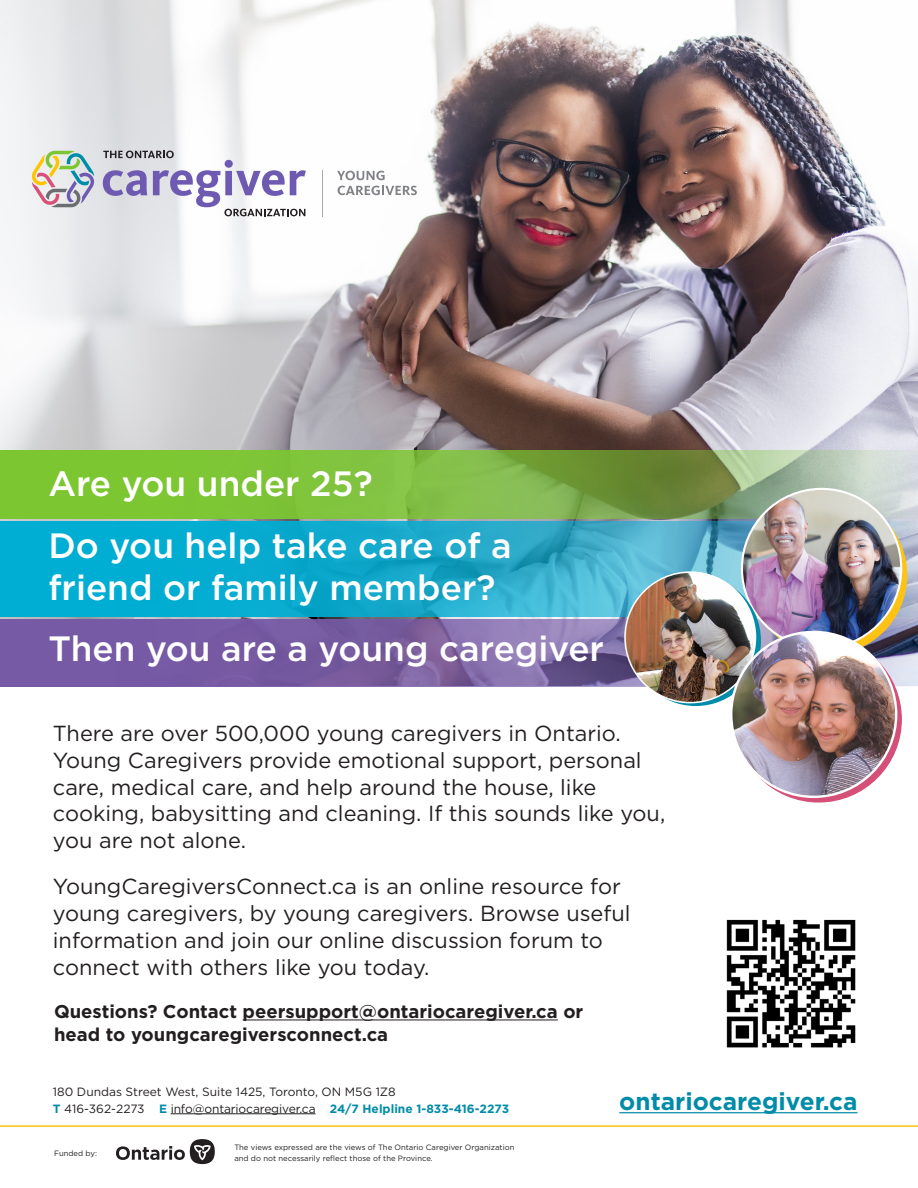
<style>
.page{position:relative;width:918px;height:1188px;background:#fff}
.page>*{position:absolute;margin:0;border:0;box-sizing:border-box;transform-origin:0 0}
.t1{font:500 35.1px/42.2px "Gotham";color:#fff}
.CF_body_text{font:700 24.45px "Gotham";color:#008ca8}
.CF_body_text-2{font:21.75px/26.8px "Gotham";color:#231f20}
.CF_body_text-3{font:700 18.45px/22.8px "Gotham";color:#231f20}
.CF_body_text-4{font:12px "Gotham";letter-spacing:-.005em;color:#231f20}
.CF_body_text-5{font:7.65px/10.6px "Gotham";color:#231f20}
.s1{font-weight:700;color:#008ca8}
</style>
<div class="page">
<img style="left:0;top:0;width:918px;height:619px">
<svg style="left:0;top:450px;width:918px;height:68px;background:#85b950"></svg>
<svg style="left:0;top:521px;width:918px;height:96px;background:#21adce"></svg>
<svg style="left:0;top:619px;width:918px;height:68px;background:#7c64a4"></svg>
<svg style="left:748px;top:496px;width:159px;height:159px"></svg>
<img style="left:742px;top:489px;width:159px;height:159px;border-radius:80px">
<svg style="left:631px;top:576px;width:130px;height:130px"></svg>
<img style="left:625px;top:572px;width:130px;height:131px;border-radius:65px">
<svg style="left:736px;top:637px;width:165px;height:165px"></svg>
<img style="left:731px;top:632px;width:165px;height:165px;border-radius:82px">
<svg style="left:337px;top:171px;width:48px;height:9px"></svg>
<svg style="left:338px;top:186px;width:79px;height:9px"></svg>
<svg style="left:103px;top:151px;width:203px;height:65px"></svg>
<svg style="left:32px;top:151px;width:62px;height:56px;background:#c5c6bc"></svg>
<hr style="left:323px;top:170px;width:1px;height:46px;background:#a8a9ad">
<hr style="left:243px;top:1020px;width:315px;height:1px;background:#231f20">
<hr style="left:171px;top:1113px;width:145px;height:1px;background:#231f20">
<hr style="left:619px;top:1112px;width:239px;height:1px;background:#008ca8">
<svg style="left:116px;top:1146px;width:69px;height:14px"></svg>
<div style="left:190px;top:1139px;width:25px;height:25px;background:#231f20;border-radius:50%"></div>
<svg style="left:194px;top:1145px;width:17px;height:15px"></svg>
<hr style="left:0;top:1125px;width:918px;height:2px;background:#fec214">
<img style="left:726px;top:919px;width:130px;height:129px">
<p class="t1" style="left:48px;top:462px;width:326px">Are you under 25?</p>
<p class="t1" style="left:48px;top:524px;width:465px">Do you help take care of a friend or family member?</p>
<p class="t1" style="left:48px;top:627px;width:557px">Then you are a young caregiver</p>
<p class="CF_body_text-2" style="left:53px;top:719px;width:614px">There are over 500,000 young caregivers in Ontario.<br>Young Caregivers provide emotional support, personal care, medical care, and help around the house, like cooking, babysitting and cleaning. If this sounds like you, you are not alone.</p>
<p class="CF_body_text-2" style="left:53px;top:873px;width:579px">YoungCaregiversConnect.ca is an online resource for young caregivers, by young caregivers. Browse useful information and join our online discussion forum to connect with others like you today.</p>
<p class="CF_body_text-3" style="left:54px;top:1000px;width:531px">Questions? Contact peersupport@ontariocaregiver.ca or head to youngcaregiversconnect.ca</p>
<p class="CF_body_text-4" style="left:53px;top:1084px;width:344px">180 Dundas Street West, Suite 1425, Toronto, ON M5G 1Z8</p>
<p class="CF_body_text-4" style="left:53px;top:1101px;width:458px"><span class="s1">T</span> 416-362-2273 <span class="s1">E</span> info@ontariocaregiver.ca <span class="s1">24/7 Helpline 1-833-416-2273</span></p>
<p class="CF_body_text" style="left:619px;top:1085px;width:240px">ontariocaregiver.ca</p>
<p class="CF_body_text-5" style="left:234px;top:1142px;width:282px">The views expressed are the views of The Ontario Caregiver Organization and do not necessarily reflect those of the Province.</p>
<p class="CF_body_text-5" style="left:54px;top:1148px;width:45px">Funded by:</p>
</div>
